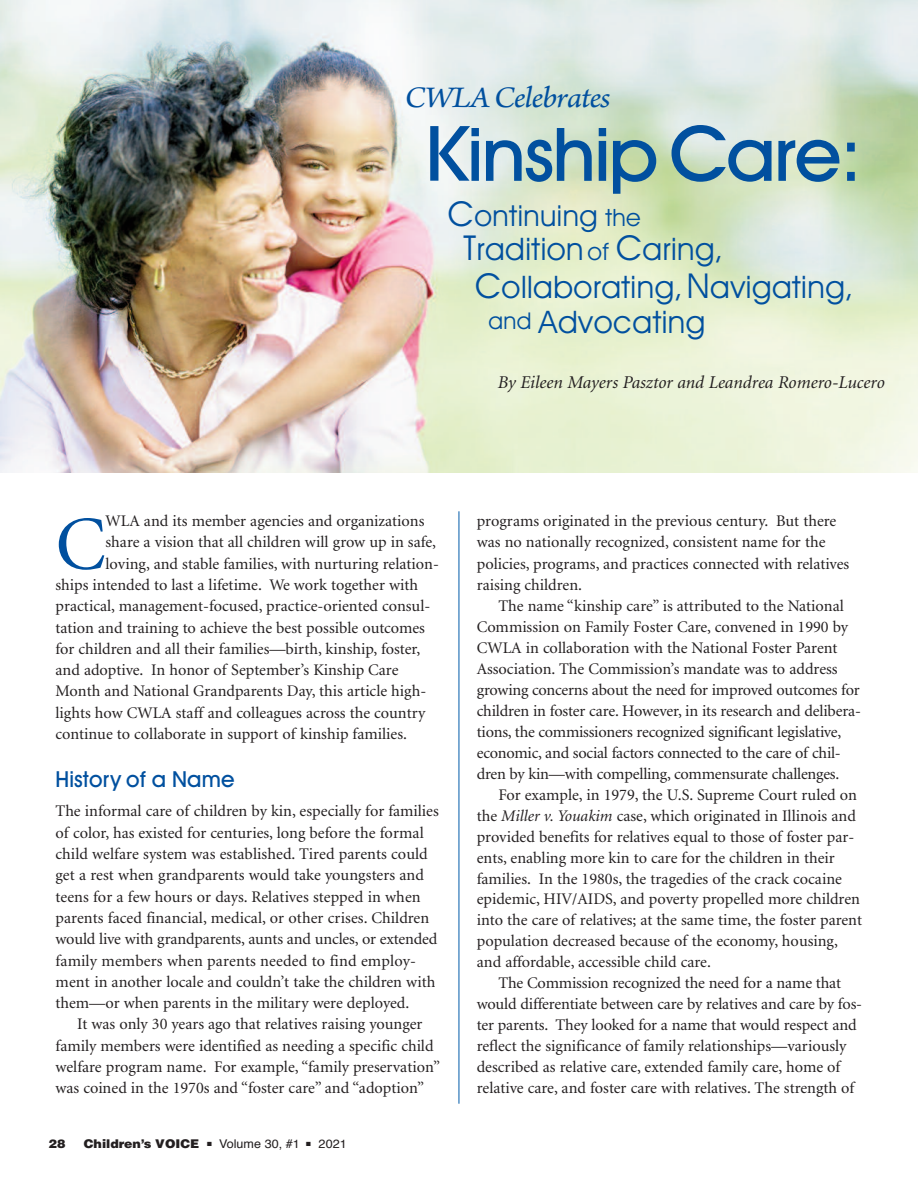
<style>
.page{position:relative;width:918px;height:1188px;background:#fff}
.page>*{position:absolute;margin:0;border:0;box-sizing:border-box;transform-origin:0 0}
.t1{font:76.2px "Minion";color:#01509f}
.t2{font:500 74.25px "Avant Garde IT Cby BT";letter-spacing:-.025em;color:#01509f;scale:1.04 1}
.t3{font:italic 31.35px "Arno Pro";letter-spacing:-.03em;color:#01509f;scale:1.08 1}
.t4{font:31.2px/37.7px "Avant Garde IT Cby BT";letter-spacing:.015em;color:#01509f}
.t5{font:29.1px "Avant Garde IT Cby BT";letter-spacing:.015em;color:#01509f}
.t6{font:500 22.2px "Avant Garde IT Cby BT";letter-spacing:.005em;color:#01509f}
.t7{font:italic 18px "Minion";color:#231f20}
.t8{font:16.2px/21.3px "Minion";color:#231f20}
.t9{font:900 12px "Helvetica";color:#231f20;scale:1.05 1}
.s1{font-size:76.8px}
.s2{font-size:34.5px}
.s3{font-size:24px}
.s4{font-size:23.25px}
.s5{font-weight:400}
.s6{font-style:italic}
</style>
<div class="page">
<img style="left:0;top:0;width:918px;height:473px">
<hr style="left:459px;top:511px;width:1px;height:593px;background:#015ba9">
<h3 class="t3" style="left:404px;top:86px;width:192px">CWLACelebrates</h3>
<h2 class="t2" style="left:425px;top:128px;width:421px"><span class="s1">K</span>inship <span class="s1">C</span>are:</h2>
<h3 class="t5" style="left:448px;top:205px;width:194px"><span class="s2">C</span>ontinuing <span class="s3">the</span></h3>
<h3 class="t4" style="left:475px;top:233px;width:380px;text-indent:-11px"><span class="s2">T</span>radition <span class="s3">of</span> <span class="s2">C</span>aring,<br><span class="s2">C</span>ollaborating,<span class="s2">N</span>avigating,</h3>
<h3 class="t4" style="left:488px;top:305px;width:218px"><span class="s4">and</span> Advocating</h3>
<p class="t7" style="left:498px;top:375px;width:388px">By Eileen Mayers Pasztor and Leandrea Romero-Lucero</p>
<h1 class="t1" style="left:56px;top:515px;width:52px">C</h1>
<p class="t8" style="left:106px;top:512px;width:320px">WLA and its member agencies and organizations</p>
<p class="t8" style="left:106px;top:533px;width:332px">share a vision that all children will grow up in safe,</p>
<p class="t8" style="left:106px;top:554px;width:335px">loving, and stable families, with nurturing relation-</p>
<p class="t8" style="left:56px;top:575px;width:364px">ships intended to last a lifetime. We work together with</p>
<p class="t8" style="left:55px;top:597px;width:376px">practical, management-focused, practice-oriented consul-</p>
<p class="t8" style="left:55px;top:618px;width:371px">tation and training to achieve the best possible outcomes</p>
<p class="t8" style="left:56px;top:639px;width:366px">for children and all their families—birth, kinship, foster,</p>
<p class="t8" style="left:55px;top:661px;width:345px">and adoptive. In honor of September’s Kinship Care</p>
<p class="t8" style="left:55px;top:682px;width:372px">Month and National Grandparents Day, this article high-</p>
<p class="t8" style="left:55px;top:703px;width:371px">lights how CWLA staff and colleagues across the country</p>
<p class="t8" style="left:55px;top:725px;width:353px">continue to collaborate in support of kinship families.</p>
<h3 class="t6" style="left:56px;top:771px;width:181px">History of a Name</h3>
<p class="t8" style="left:56px;top:802px;width:385px">The informal care of children by kin, especially for families of color, has existed for centuries, long before the formal child welfare system was established. Tired parents could get a rest when grandparents would take youngsters and teens for a few hours or days. Relatives stepped in when parents faced financial, medical, or other crises. Children would live with grandparents, aunts and uncles, or extended family members when parents needed to find employ&shy;ment in another locale and couldn’t take the children with them—or when parents in the military were deployed.</p>
<p class="t8" style="left:56px;top:1015px;width:386px;text-indent:22px">It was only 30 years ago that relatives raising younger family members were identified as needing a specific child welfare program name. For example, “family preservation” was coined in the 1970s and “foster care” and “adoption”</p>
<p class="t9" style="left:49px;top:1136px;width:18px">28</p>
<p class="t9" style="left:84px;top:1136px;width:252px">Children’s VOICE ■ <span class="s5">Volume 30, #1</span> ■ <span class="s5">2021</span></p>
<p class="t8" style="left:477px;top:512px;width:374px">programs originated in the previous century. But there was no nationally recognized, consistent name for the policies, programs, and practices connected with relatives raising children.</p>
<p class="t8" style="left:477px;top:597px;width:386px;text-indent:22px">The name “kinship care” is attributed to the National Commission on Family Foster Care, convened in 1990 by CWLA in collaboration with the National Foster Parent Association. The Commission’s mandate was to address growing concerns about the need for improved outcomes for children in foster care. However, in its research and delibera&shy;tions, the commissioners recognized significant legislative, economic, and social factors connected to the care of chil&shy;dren by kin—with compelling, commensurate challenges.</p>
<p class="t8" style="left:477px;top:786px;width:387px;line-height:20.9px;text-indent:22px">For example, in 1979, the U.S. Supreme Court ruled on the <span class="s6">Miller v. Youakim</span> case, which originated in Illinois and provided benefits for relatives equal to those of foster par&shy;ents, enabling more kin to care for the children in their families. In the 1980s, the tragedies of the crack cocaine epidemic, HIV/AIDS, and poverty propelled more children into the care of relatives; at the same time, the foster parent population decreased because of the economy, housing, and affordable, accessible child care.</p>
<p class="t8" style="left:477px;top:974px;width:387px;text-indent:22px">The Commission recognized the need for a name that would differentiate between care by relatives and care by fos&shy;ter parents. They looked for a name that would respect and reflect the significance of family relationships—variously described as relative care, extended family care, home of relative care, and foster care with relatives. The strength of</p>
</div>
